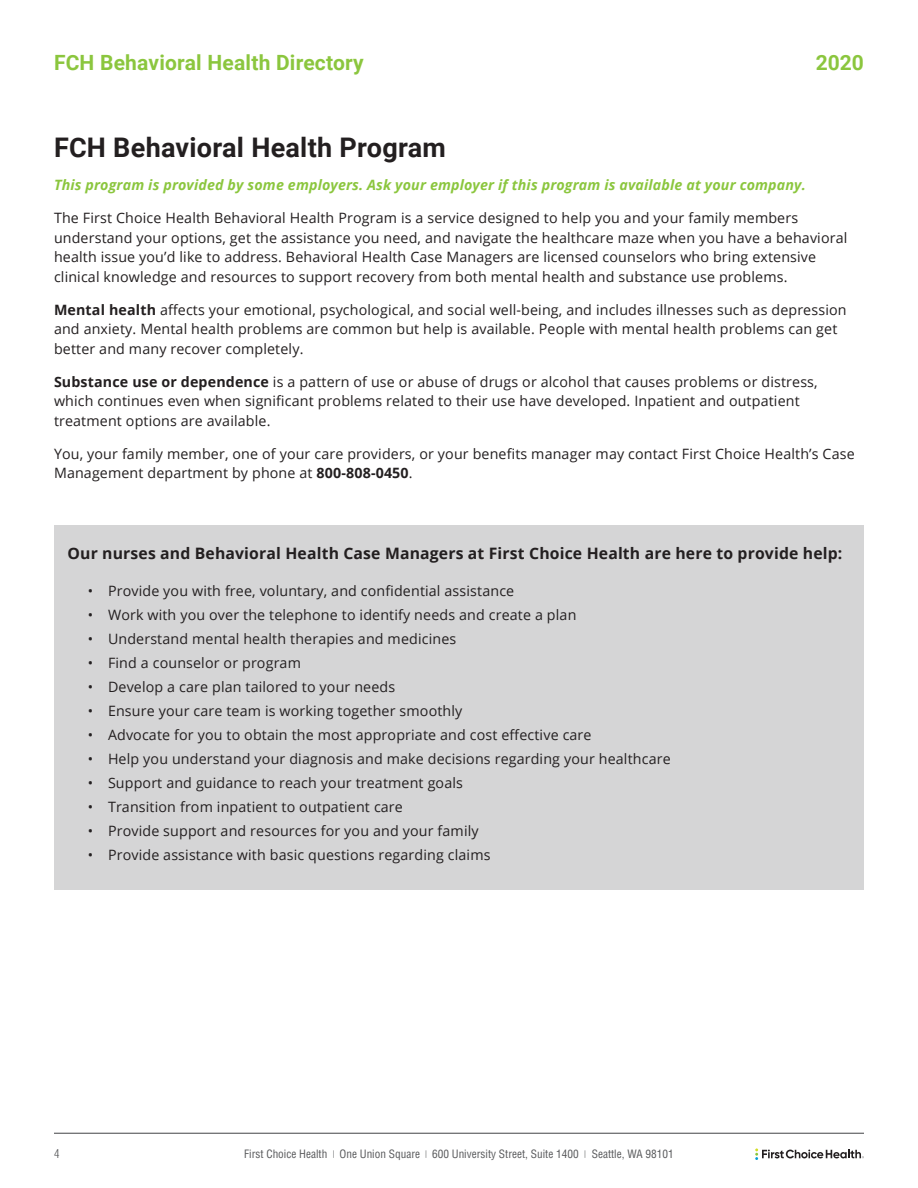
<style>
.page{position:relative;width:918px;height:1188px;background:#fff}
.page>*{position:absolute;margin:0;border:0;box-sizing:border-box;transform-origin:0 0}
.t1{font:700 27px "Roboto";letter-spacing:.01em;color:#231f20}
.t2{font:700 21px "Roboto";letter-spacing:.01em;color:#8bc63e}
.Body_Copy{font:700 15.75px "Open Sans";letter-spacing:.01em;color:#231f20}
.Body_Copy-2{font:14.25px/19.5px "Open Sans";letter-spacing:.01em;color:#231f20}
.Body_Copy-3{font:italic 700 14.25px "Open Sans";letter-spacing:.01em;color:#8bc63e}
.t3{font:300 condensed 12px "Helvetica";color:#57585a}
.t4{font:condensed 11.25px "Helvetica";color:#57585a}
.s1{font-weight:700}
.s2{font-size:7.5px}
</style>
<div class="page">
<hr style="left:54px;top:1133px;width:810px;height:1px;background:#57585a">
<svg style="left:755px;top:1148px;width:109px;height:12px"></svg>
<div style="left:54px;top:525px;width:810px;height:364px;background:#d5d5d6"></div>
<h2 class="t2" style="left:54px;top:48px;width:311px">FCH Behavioral Health Directory</h2>
<h2 class="t2" style="left:816px;top:48px;width:50px">2020</h2>
<h2 class="t1" style="left:54px;top:129px;width:393px">FCH Behavioral Health Program</h2>
<p class="Body_Copy-3" style="left:54px;top:175px;width:753px">This program is provided by some employers. Ask your employer if this program is available at your company.</p>
<p class="Body_Copy-2" style="left:54px;top:208px;width:795px">The First Choice Health Behavioral Health Program is a service designed to help you and your family members understand your options, get the assistance you need, and navigate the healthcare maze when you have a behavioral health issue you’d like to address. Behavioral Health Case Managers are licensed counselors who bring extensive clinical knowledge and resources to support recovery from both mental health and substance use problems.</p>
<p class="Body_Copy-2" style="left:54px;top:300px;width:794px"><span class="s1">Mental health</span> affects your emotional, psychological, and social well-being, and includes illnesses such as depression and anxiety. Mental health problems are common but help is available. People with mental health problems can get better and many recover completely.</p>
<p class="Body_Copy-2" style="left:54px;top:372px;width:765px"><span class="s1">Substance use or dependence</span> is a pattern of use or abuse of drugs or alcohol that causes problems or distress, which continues even when significant problems related to their use have developed. Inpatient and outpatient treatment options are available.</p>
<p class="Body_Copy-2" style="left:54px;top:444px;width:802px">You, your family member, one of your care providers, or your benefits manager may contact First Choice Health’s Case<br>Management department by phone at <span class="s1">800-808-0450</span>.</p>
<p class="Body_Copy" style="left:68px;top:542px;width:776px">Our nurses and Behavioral Health Case Managers at First Choice Health are here to provide help:</p>
<p class="Body_Copy-2" style="left:88px;top:581px;width:428px">• Provide you with free, voluntary, and confidential assistance</p>
<p class="Body_Copy-2" style="left:88px;top:605px;width:490px">• Work with you over the telephone to identify needs and create a plan</p>
<p class="Body_Copy-2" style="left:88px;top:629px;width:370px">• Understand mental health therapies and medicines</p>
<p class="Body_Copy-2" style="left:88px;top:653px;width:215px">• Find a counselor or program</p>
<p class="Body_Copy-2" style="left:88px;top:677px;width:309px">• Develop a care plan tailored to your needs</p>
<p class="Body_Copy-2" style="left:88px;top:701px;width:376px">• Ensure your care team is working together smoothly</p>
<p class="Body_Copy-2" style="left:88px;top:725px;width:505px">• Advocate for you to obtain the most appropriate and cost effective care</p>
<p class="Body_Copy-2" style="left:88px;top:749px;width:584px">• Help you understand your diagnosis and make decisions regarding your healthcare</p>
<p class="Body_Copy-2" style="left:88px;top:773px;width:377px">• Support and guidance to reach your treatment goals</p>
<p class="Body_Copy-2" style="left:88px;top:797px;width:317px">• Transition from inpatient to outpatient care</p>
<p class="Body_Copy-2" style="left:88px;top:821px;width:392px">• Provide support and resources for you and your family</p>
<p class="Body_Copy-2" style="left:88px;top:845px;width:404px">• Provide assistance with basic questions regarding claims</p>
<p class="t3" style="left:54px;top:1146px;width:7px">4</p>
<p class="t4" style="left:592px;top:1147px;width:83px">Seattle, WA 98101</p>
<p class="t4" style="left:244px;top:1147px;width:343px">First Choice Health <span class="s2">|</span> One Union Square <span class="s2">|</span> 600 University Street, Suite 1400 <span class="s2">|</span></p>
</div>
